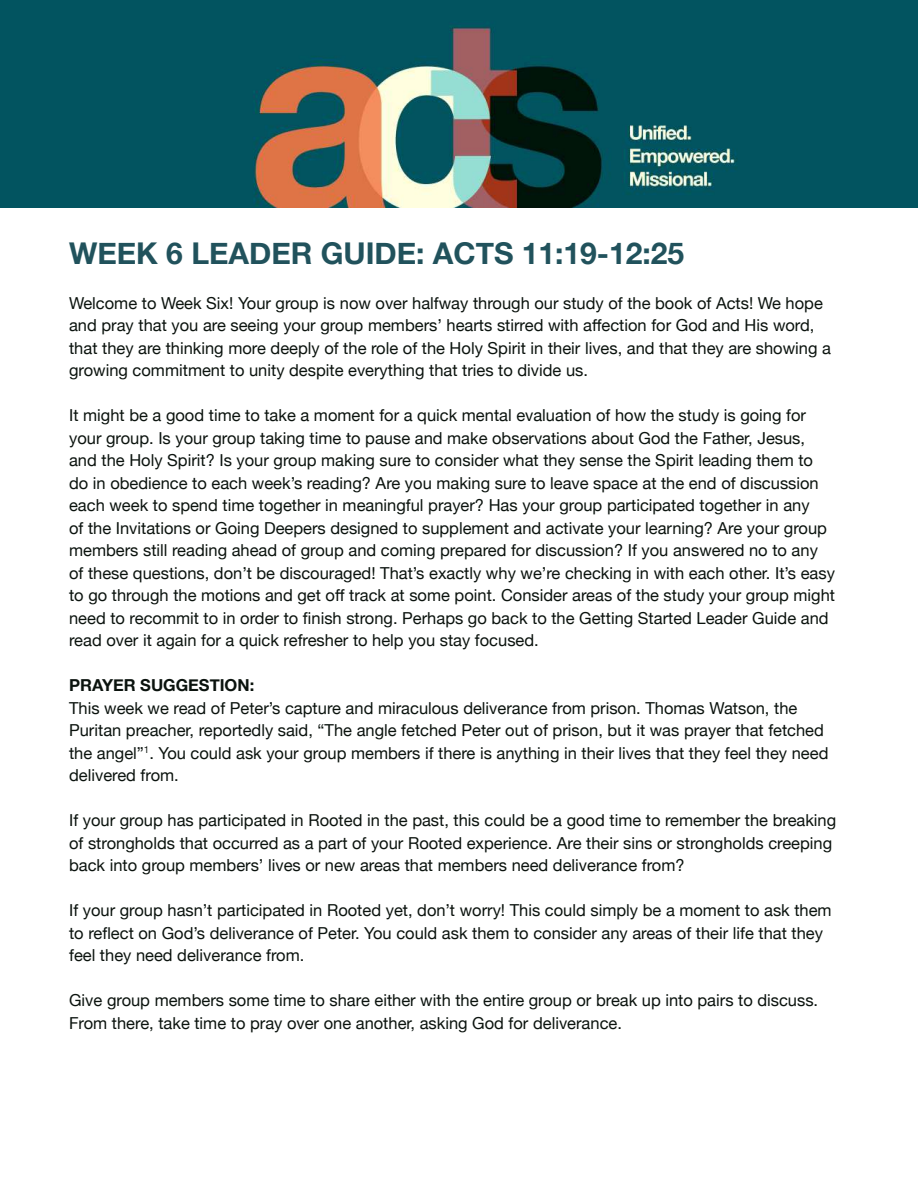
<style>
.page{position:relative;width:918px;height:1188px;background:#fff}
.page>*{position:absolute;margin:0;border:0;box-sizing:border-box;transform-origin:0 0}
.t1{font:700 30px "Helvetica Neue";color:#21525c}
.t2{font:16.5px/22.5px "Helvetica Neue";color:#0b130e}
.t3{font:700 16.5px "Helvetica Neue";color:#0b130e}
</style>
<div class="page">
<img style="left:0;top:0;width:918px;height:207px">
<h1 class="t1" style="left:69px;top:236px;width:617px">WEEK 6 LEADER GUIDE: ACTS 11:19-12:25</h1>
<p class="t2" style="left:69px;top:293px;width:763px">Welcome to Week Six! Your group is now over halfway through our study of the book of Acts! We hope and pray that you are seeing your group members’ hearts stirred with affection for God and His word, that they are thinking more deeply of the role of the Holy Spirit in their lives, and that they are showing a growing commitment to unity despite everything that tries to divide us.</p>
<p class="t2" style="left:69px;top:406px;width:768px">It might be a good time to take a moment for a quick mental evaluation of how the study is going for your group. Is your group taking time to pause and make observations about God the Father, Jesus, and the Holy Spirit? Is your group making sure to consider what they sense the Spirit leading them to do in obedience to each week’s reading? Are you making sure to leave space at the end of discussion each week to spend time together in meaningful prayer? Has your group participated together in any<br>of the Invitations or Going Deepers designed to supplement and activate your learning? Are your group members still reading ahead of group and coming prepared for discussion? If you answered no to any of these questions, don’t be discouraged! That’s exactly why we’re checking in with each other. It’s easy to go through the motions and get off track at some point. Consider areas of the study your group might need to recommit to in order to finish strong. Perhaps go back to the Getting Started Leader Guide and read over it again for a quick refresher to help you stay focused.</p>
<p class="t3" style="left:69px;top:676px;width:187px">PRAYER SUGGESTION:</p>
<p class="t2" style="left:69px;top:698px;width:761px">This week we read of Peter’s capture and miraculous deliverance from prison. Thomas Watson, the Puritan preacher, reportedly said, “The angle fetched Peter out of prison, but it was prayer that fetched the angel”<sup>1</sup>. You could ask your group members if there is anything in their lives that they feel they need delivered from.</p>
<p class="t2" style="left:69px;top:810px;width:769px">If your group has participated in Rooted in the past, this could be a good time to remember the breaking of strongholds that occurred as a part of your Rooted experience. Are their sins or strongholds creeping back into group members’ lives or new areas that members need deliverance from?</p>
<p class="t2" style="left:69px;top:900px;width:764px">If your group hasn’t participated in Rooted yet, don’t worry! This could simply be a moment to ask them to reflect on God’s deliverance of Peter. You could ask them to consider any areas of their life that they feel they need deliverance from.</p>
<p class="t2" style="left:69px;top:990px;width:751px">Give group members some time to share either with the entire group or break up into pairs to discuss.<br>From there, take time to pray over one another, asking God for deliverance.</p>
</div>
